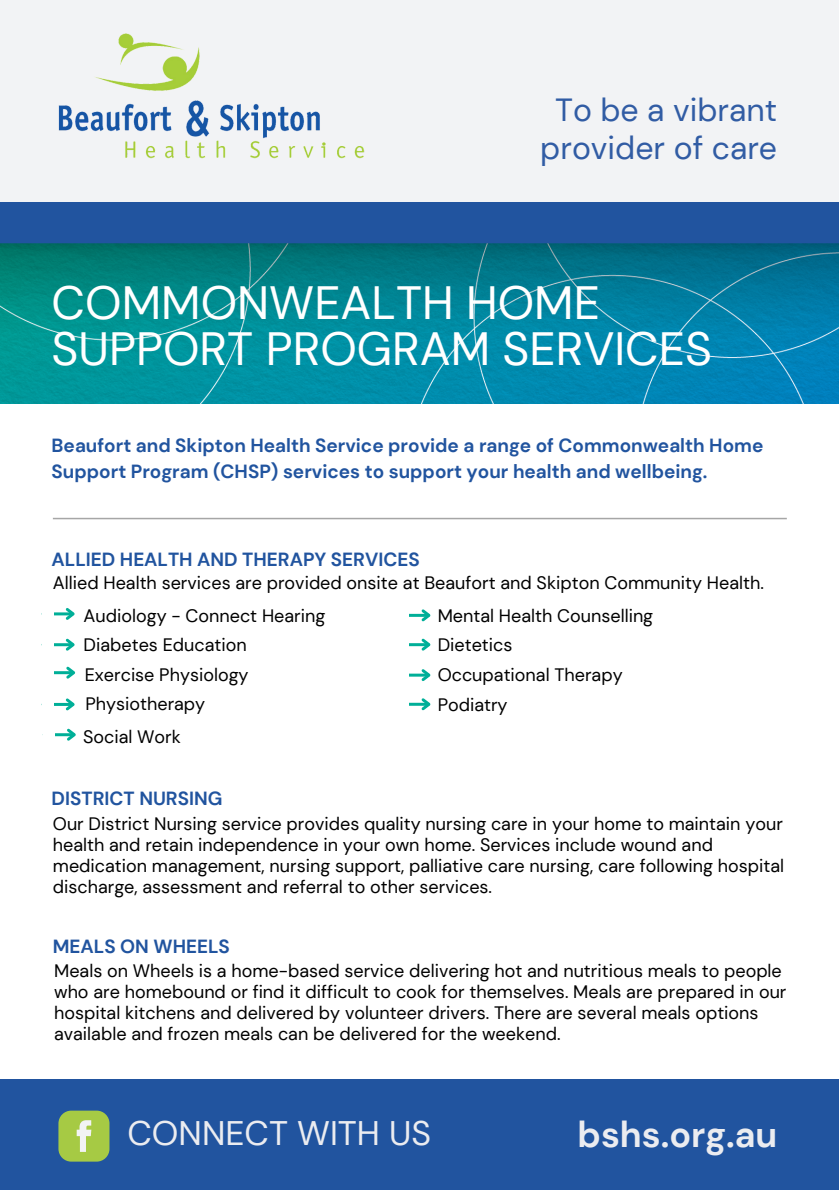
<style>
.page{position:relative;width:839px;height:1191px;background:#fff}
.page>*{position:absolute;margin:0;border:0;box-sizing:border-box;transform-origin:0 0}
.t1{font:46.6px "DM Sans";color:#fff}
.t2{font:700 36px "DM Sans";color:#ebecf0}
.t3{font:34px "DM Sans";color:#ebecf0}
.t4{font:32px "DM Sans";color:#315ca4}
.t5{font:700 19px/25.6px "DM Sans";color:#21549f}
.t6{font:18px/21px "DM Sans";color:#000}
</style>
<div class="page">
<div style="left:0;top:0;width:838px;height:211px;background:#f2f3f5"></div>
<img style="left:0;top:202px;width:838px;height:201px">
<img style="left:58px;top:33px;width:307px;height:126px">
<div style="left:0;top:1079px;width:838px;height:110px;background:#21549f"></div>
<svg style="left:58px;top:1111px;width:51px;height:51px;background:#a5c65c"></svg>
<hr style="left:53px;top:518px;width:733px;height:1px;background:#a6a6a6">
<hr style="left:43px;top:612px;width:29px;height:3px;background:#00af98">
<svg style="left:63px;top:608px;width:12px;height:12px"></svg>
<div style="left:42px;top:605px;width:11px;height:19px;background:#fff"></div>
<hr style="left:43px;top:643px;width:29px;height:3px;background:#00af98">
<svg style="left:63px;top:638px;width:12px;height:13px"></svg>
<div style="left:42px;top:636px;width:11px;height:19px;background:#fff"></div>
<hr style="left:44px;top:671px;width:29px;height:3px;background:#00af98">
<svg style="left:64px;top:666px;width:12px;height:13px"></svg>
<div style="left:42px;top:664px;width:12px;height:19px;background:#fff"></div>
<hr style="left:43px;top:703px;width:29px;height:3px;background:#00af98">
<svg style="left:63px;top:698px;width:12px;height:13px"></svg>
<div style="left:42px;top:696px;width:11px;height:18px;background:#fff"></div>
<hr style="left:399px;top:614px;width:29px;height:3px;background:#00af98">
<svg style="left:419px;top:609px;width:12px;height:13px"></svg>
<div style="left:397px;top:607px;width:12px;height:18px;background:#fff"></div>
<hr style="left:399px;top:643px;width:29px;height:3px;background:#00af98">
<svg style="left:419px;top:638px;width:12px;height:13px"></svg>
<div style="left:397px;top:636px;width:12px;height:19px;background:#fff"></div>
<hr style="left:399px;top:674px;width:29px;height:3px;background:#00af98">
<svg style="left:419px;top:669px;width:12px;height:12px"></svg>
<div style="left:397px;top:666px;width:12px;height:19px;background:#fff"></div>
<hr style="left:399px;top:703px;width:29px;height:3px;background:#00af98">
<svg style="left:419px;top:698px;width:12px;height:13px"></svg>
<div style="left:397px;top:696px;width:12px;height:18px;background:#fff"></div>
<hr style="left:44px;top:733px;width:30px;height:3px;background:#00af98">
<svg style="left:64px;top:728px;width:12px;height:13px"></svg>
<div style="left:43px;top:726px;width:12px;height:19px;background:#fff"></div>
<p class="t4" style="left:555px;top:90px;width:223px">To be a vibrant</p>
<p class="t4" style="left:540px;top:127px;width:238px">provider of care</p>
<p class="t1" style="left:52px;top:273px;width:550px">COMMONWEALTH HOME</p>
<p class="t1" style="left:52px;top:319px;width:662px">SUPPORT PROGRAM SERVICES</p>
<p class="t5" style="left:52px;top:433px;width:713px">Beaufort and Skipton Health Service provide a range of Commonwealth Home<br>Support Program (CHSP) services to support your health and wellbeing.</p>
<p class="t5" style="left:52px;top:547px;width:369px">ALLIED HEALTH AND THERAPY SERVICES</p>
<p class="t6" style="left:53px;top:573px;width:712px">Allied Health services are provided onsite at Beaufort and Skipton Community Health.</p>
<p class="t6" style="left:84px;top:605px;width:243px">Audiology - Connect Hearing</p>
<p class="t6" style="left:84px;top:635px;width:165px">Diabetes Education</p>
<p class="t6" style="left:437px;top:605px;width:217px">Mental Health Counselling</p>
<p class="t6" style="left:437px;top:635px;width:76px">Dietetics</p>
<p class="t6" style="left:85px;top:664px;width:165px">Exercise Physiology</p>
<p class="t6" style="left:437px;top:664px;width:186px">Occupational Therapy</p>
<p class="t6" style="left:85px;top:693px;width:121px">Physiotherapy</p>
<p class="t6" style="left:437px;top:694px;width:71px">Podiatry</p>
<p class="t6" style="left:83px;top:726px;width:99px">Social Work</p>
<p class="t5" style="left:52px;top:786px;width:172px">DISTRICT NURSING</p>
<p class="t6" style="left:53px;top:813px;width:732px">Our District Nursing service provides quality nursing care in your home to maintain your health and retain independence in your own home. Services include wound and medication management, nursing support, palliative care nursing, care following hospital discharge, assessment and referral to other services.</p>
<p class="t5" style="left:53px;top:933px;width:178px">MEALS ON WHEELS</p>
<p class="t6" style="left:54px;top:960px;width:733px">Meals on Wheels is a home-based service delivering hot and nutritious meals to people who are homebound or find it difficult to cook for themselves. Meals are prepared in our hospital kitchens and delivered by volunteer drivers. There are several meals options available and frozen meals can be delivered for the weekend.</p>
<p class="t3" style="left:127px;top:1112px;width:305px">CONNECT WITH US</p>
<p class="t2" style="left:577px;top:1111px;width:201px">bshs.org.au</p>
</div>
